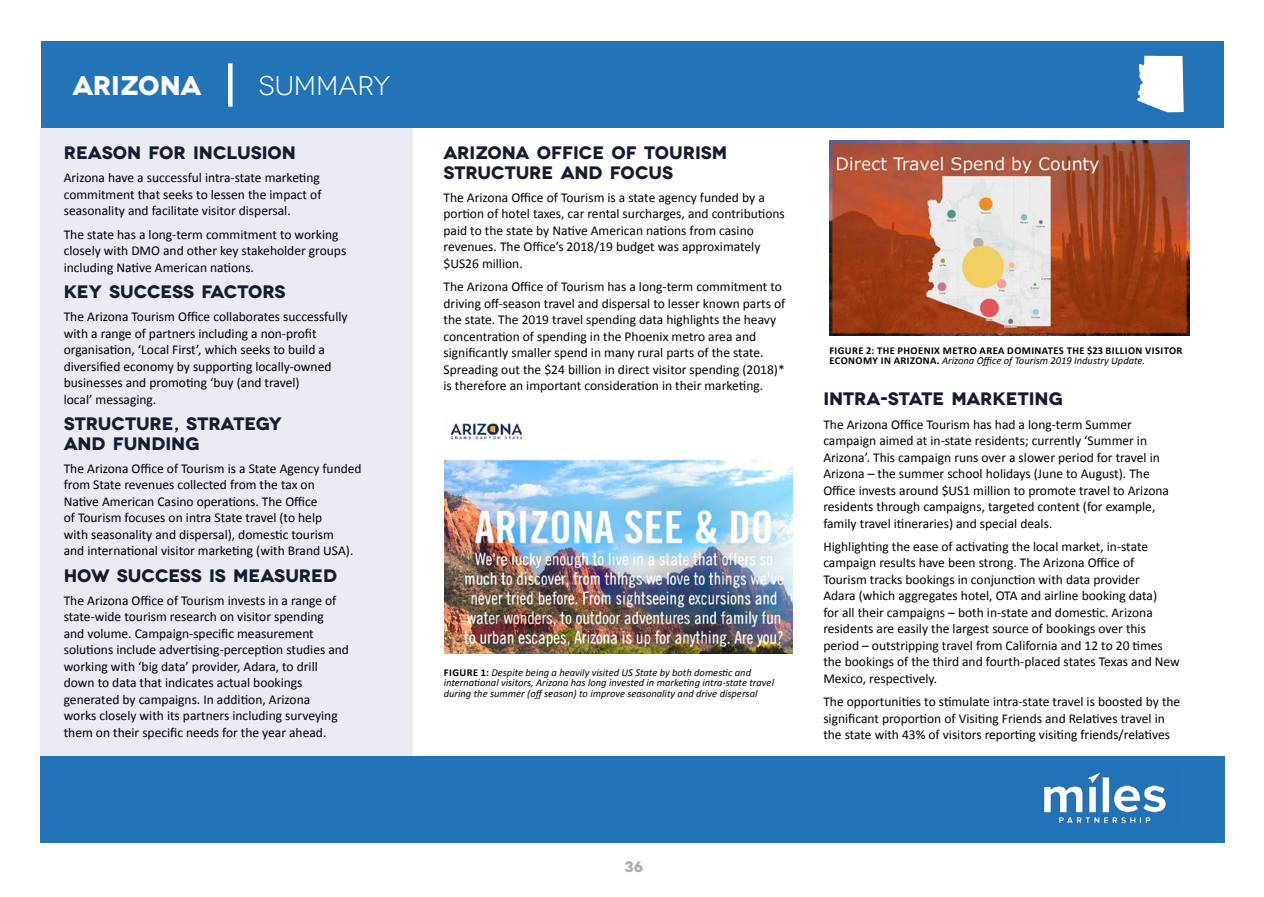
<style>
.page{position:relative;width:1264px;height:897px;background:#fff}
.page>*{position:absolute;margin:0;border:0;box-sizing:border-box;transform-origin:0 0}
.t1{font:700 27px "Novecentowide";letter-spacing:-.01em;color:#fff}
.t2{font:27px "Novecentowide";letter-spacing:-.01em;color:#fff}
.t3{font:700 18px/19.5px "Novecentowide";color:#151c2f}
.t4{font:700 15px "Novecentowide";color:#aca7ad}
.t5{font:13.5px/16.5px "Calibri";color:#000}
.t6{font:italic 10.5px/10.5px "Calibri";color:#000}
.t7{font:700 10.5px/10.5px "Calibri";letter-spacing:.04em;color:#000}
.s1{font-weight:700;font-style:normal}
.s2{font-weight:400;font-style:italic}
</style>
<div class="page">
<div style="left:40px;top:755px;width:1185px;height:87px;background:#2373b8"></div>
<img style="left:1043px;top:772px;width:124px;height:52px">
<div style="left:40px;top:127px;width:373px;height:628px;background:#eaebf3"></div>
<img style="left:444px;top:417px;width:348px;height:236px">
<img style="left:829px;top:140px;width:360px;height:195px">
<div style="left:40px;top:40px;width:1183px;height:87px;background:#2373b8"></div>
<svg style="left:1137px;top:56px;width:46px;height:56px;background:#e2ecf5"></svg>
<svg style="left:228px;top:63px;width:4px;height:44px"></svg>
<h1 class="t1" style="left:72px;top:69px;width:130px">ARIZONA</h1>
<h1 class="t2" style="left:259px;top:70px;width:133px">SUMMARY</h1>
<h2 class="t3" style="left:64px;top:143px;width:234px">REASON FOR INCLUSION</h2>
<p class="t5" style="left:64px;top:170px;width:259px;text-align:justify">Arizona have a successful intra-state marketing commitment that seeks to lessen the impact of seasonality and facilitate visitor dispersal.</p>
<p class="t5" style="left:64px;top:226px;width:284px">The state has a long-term commitment to working closely with DMO and other key stakeholder groups including Native American nations.</p>
<h2 class="t3" style="left:64px;top:282px;width:223px">KEY SUCCESS FACTORS</h2>
<p class="t5" style="left:64px;top:308px;width:285px">The Arizona Tourism Office collaborates successfully with a range of partners including a non-profit organisation, ‘Local First’, which seeks to build a diversified economy by supporting locally-owned businesses and promoting ‘buy (and travel)<br>local’ messaging.</p>
<h2 class="t3" style="left:64px;top:414px;width:220px">STRUCTURE, STRATEGY<br>AND FUNDING</h2>
<p class="t5" style="left:64px;top:460px;width:299px">The Arizona Office of Tourism is a State Agency funded from State revenues collected from the tax on<br>Native American Casino operations. The Office<br>of Tourism focuses on intra State travel (to help<br>with seasonality and dispersal), domestic tourism<br>and international visitor marketing (with Brand USA).</p>
<h2 class="t3" style="left:64px;top:565px;width:275px">HOW SUCCESS IS MEASURED</h2>
<p class="t5" style="left:64px;top:592px;width:287px">The Arizona Office of Tourism invests in a range of state-wide tourism research on visitor spending<br>and volume. Campaign-specific measurement solutions include advertising-perception studies and working with ‘big data’ provider, Adara, to drill down to data that indicates actual bookings generated by campaigns. In addition, Arizona<br>works closely with its partners including surveying them on their specific needs for the year ahead.</p>
<h2 class="t3" style="left:443px;top:143px;width:285px">ARIZONA OFFICE OF TOURISM<br>STRUCTURE AND FOCUS</h2>
<p class="t5" style="left:443px;top:189px;width:343px">The Arizona Office of Tourism is a state agency funded by a portion of hotel taxes, car rental surcharges, and contributions paid to the state by Native American nations from casino revenues. The Office’s 2018/19 budget was approximately $US26 million.</p>
<p class="t5" style="left:443px;top:278px;width:343px">The Arizona Office of Tourism has a long-term commitment to driving off-season travel and dispersal to lesser known parts of the state. The 2019 travel spending data highlights the heavy concentration of spending in the Phoenix metro area and significantly smaller spend in many rural parts of the state.<br>Spreading out the $24 billion in direct visitor spending (2018)* is therefore an important consideration in their marketing.</p>
<p class="t6" style="left:444px;top:666px;width:332px"><span class="s1">FIGURE 1:</span> Despite being a heavily visited US State by both domestic and international visitors, Arizona has long invested in marketing intra-state travel during the summer (off season) to improve seasonality and drive dispersal</p>
<p class="t7" style="left:829px;top:345px;width:354px">FIGURE 2: THE PHOENIX METRO AREA DOMINATES THE $23 BILLION VISITOR<br>ECONOMY IN ARIZONA. <span class="s2">Arizona Office of Tourism 2019 Industry Update.</span></p>
<h2 class="t3" style="left:823px;top:389px;width:241px">INTRA-STATE MARKETING</h2>
<p class="t5" style="left:823px;top:416px;width:347px">The Arizona Office Tourism has had a long-term Summer campaign aimed at in-state residents; currently ‘Summer in Arizona’. This campaign runs over a slower period for travel in Arizona – the summer school holidays (June to August). The Office invests around $US1 million to promote travel to Arizona residents through campaigns, targeted content (for example, family travel itineraries) and special deals.</p>
<p class="t5" style="left:823px;top:538px;width:358px">Highlighting the ease of activating the local market, in-state campaign results have been strong. The Arizona Office of Tourism tracks bookings in conjunction with data provider<br>Adara (which aggregates hotel, OTA and airline booking data)<br>for all their campaigns – both in-state and domestic. Arizona residents are easily the largest source of bookings over this period – outstripping travel from California and 12 to 20 times the bookings of the third and fourth-placed states Texas and New Mexico, respectively.</p>
<p class="t5" style="left:823px;top:693px;width:358px">The opportunities to stimulate intra-state travel is boosted by the significant proportion of Visiting Friends and Relatives travel in the state with 43% of visitors reporting visiting friends/relatives</p>
<p class="t4" style="left:624px;top:857px;width:20px">36</p>
</div>
